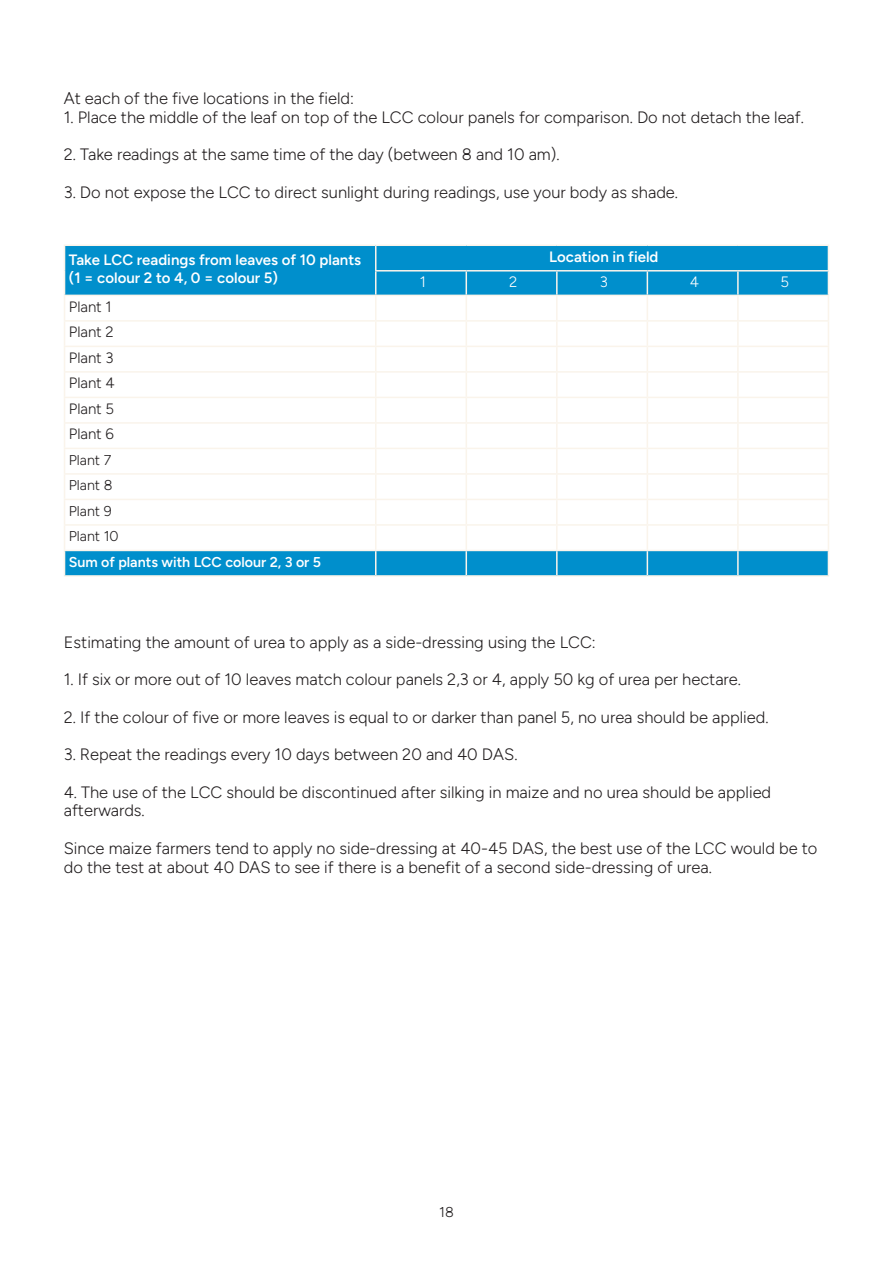
<style>
.page{position:relative;width:893px;height:1263px;background:#fff}
.page>*{position:absolute;margin:0;border:0;box-sizing:border-box;transform-origin:0 0}
.t1{font:300 16.5px/18.8px "Figtree";color:#231f20}
.t2{font:600 15px/18.8px "Figtree";color:#fff}
.t3{font:300 15px "Figtree";color:#231f20}
.t4{font:300 15px "Figtree";color:#fff}
.t5{font:600 14.25px "Figtree";color:#fff}
.t6{font:300 14.25px "Figtree";color:#231f20}
</style>
<div class="page">
<div style="left:65px;top:246px;width:763px;height:329px;background:#008fcc"></div>
<svg style="left:65px;top:296px;width:763px;height:254px"></svg>
<hr style="left:64px;top:244px;width:312px;height:2px;background:#faf4eb">
<hr style="left:376px;top:244px;width:90px;height:2px;background:#faf4eb">
<hr style="left:466px;top:244px;width:91px;height:2px;background:#faf4eb">
<hr style="left:557px;top:244px;width:90px;height:2px;background:#faf4eb">
<hr style="left:647px;top:244px;width:91px;height:2px;background:#faf4eb">
<hr style="left:738px;top:244px;width:91px;height:2px;background:#faf4eb">
<hr style="left:375px;top:270px;width:91px;height:2px;background:#faf4eb">
<hr style="left:466px;top:270px;width:91px;height:2px;background:#faf4eb">
<hr style="left:557px;top:270px;width:90px;height:2px;background:#faf4eb">
<hr style="left:556px;top:272px;width:2px;height:23px;background:#faf4eb">
<hr style="left:647px;top:270px;width:91px;height:2px;background:#faf4eb">
<hr style="left:738px;top:270px;width:91px;height:2px;background:#faf4eb">
<hr style="left:737px;top:272px;width:2px;height:23px;background:#faf4eb">
<hr style="left:64px;top:295px;width:312px;height:1px;background:#faf4eb">
<hr style="left:376px;top:295px;width:90px;height:1px;background:#faf4eb">
<hr style="left:466px;top:295px;width:91px;height:1px;background:#faf4eb">
<hr style="left:557px;top:295px;width:90px;height:1px;background:#faf4eb">
<hr style="left:556px;top:296px;width:2px;height:24px;background:#faf4eb">
<hr style="left:647px;top:295px;width:91px;height:1px;background:#faf4eb">
<hr style="left:738px;top:295px;width:91px;height:1px;background:#faf4eb">
<hr style="left:737px;top:296px;width:2px;height:24px;background:#faf4eb">
<hr style="left:64px;top:320px;width:312px;height:2px;background:#faf4eb">
<hr style="left:376px;top:320px;width:90px;height:2px;background:#faf4eb">
<hr style="left:466px;top:320px;width:91px;height:2px;background:#faf4eb">
<hr style="left:557px;top:320px;width:90px;height:2px;background:#faf4eb">
<hr style="left:556px;top:322px;width:2px;height:24px;background:#faf4eb">
<hr style="left:647px;top:320px;width:91px;height:2px;background:#faf4eb">
<hr style="left:738px;top:320px;width:91px;height:2px;background:#faf4eb">
<hr style="left:737px;top:322px;width:2px;height:24px;background:#faf4eb">
<hr style="left:64px;top:346px;width:312px;height:1px;background:#faf4eb">
<hr style="left:376px;top:346px;width:90px;height:1px;background:#faf4eb">
<hr style="left:466px;top:346px;width:91px;height:1px;background:#faf4eb">
<hr style="left:557px;top:346px;width:90px;height:1px;background:#faf4eb">
<hr style="left:556px;top:347px;width:2px;height:24px;background:#faf4eb">
<hr style="left:647px;top:346px;width:91px;height:1px;background:#faf4eb">
<hr style="left:738px;top:346px;width:91px;height:1px;background:#faf4eb">
<hr style="left:737px;top:347px;width:2px;height:24px;background:#faf4eb">
<hr style="left:64px;top:371px;width:312px;height:2px;background:#faf4eb">
<hr style="left:376px;top:371px;width:90px;height:2px;background:#faf4eb">
<hr style="left:466px;top:371px;width:91px;height:2px;background:#faf4eb">
<hr style="left:557px;top:371px;width:90px;height:2px;background:#faf4eb">
<hr style="left:556px;top:373px;width:2px;height:24px;background:#faf4eb">
<hr style="left:647px;top:371px;width:91px;height:2px;background:#faf4eb">
<hr style="left:738px;top:371px;width:91px;height:2px;background:#faf4eb">
<hr style="left:737px;top:373px;width:2px;height:24px;background:#faf4eb">
<hr style="left:64px;top:397px;width:312px;height:1px;background:#faf4eb">
<hr style="left:376px;top:397px;width:90px;height:1px;background:#faf4eb">
<hr style="left:466px;top:397px;width:91px;height:1px;background:#faf4eb">
<hr style="left:557px;top:397px;width:90px;height:1px;background:#faf4eb">
<hr style="left:556px;top:398px;width:2px;height:24px;background:#faf4eb">
<hr style="left:647px;top:397px;width:91px;height:1px;background:#faf4eb">
<hr style="left:738px;top:397px;width:91px;height:1px;background:#faf4eb">
<hr style="left:737px;top:398px;width:2px;height:24px;background:#faf4eb">
<hr style="left:64px;top:422px;width:312px;height:2px;background:#faf4eb">
<hr style="left:376px;top:422px;width:90px;height:2px;background:#faf4eb">
<hr style="left:466px;top:422px;width:91px;height:2px;background:#faf4eb">
<hr style="left:557px;top:422px;width:90px;height:2px;background:#faf4eb">
<hr style="left:556px;top:424px;width:2px;height:24px;background:#faf4eb">
<hr style="left:647px;top:422px;width:91px;height:2px;background:#faf4eb">
<hr style="left:738px;top:422px;width:91px;height:2px;background:#faf4eb">
<hr style="left:737px;top:424px;width:2px;height:24px;background:#faf4eb">
<hr style="left:64px;top:448px;width:312px;height:1px;background:#faf4eb">
<hr style="left:376px;top:448px;width:90px;height:1px;background:#faf4eb">
<hr style="left:466px;top:448px;width:91px;height:1px;background:#faf4eb">
<hr style="left:557px;top:448px;width:90px;height:1px;background:#faf4eb">
<hr style="left:556px;top:449px;width:2px;height:24px;background:#faf4eb">
<hr style="left:647px;top:448px;width:91px;height:1px;background:#faf4eb">
<hr style="left:738px;top:448px;width:91px;height:1px;background:#faf4eb">
<hr style="left:737px;top:449px;width:2px;height:24px;background:#faf4eb">
<hr style="left:64px;top:473px;width:312px;height:2px;background:#faf4eb">
<hr style="left:376px;top:473px;width:90px;height:2px;background:#faf4eb">
<hr style="left:466px;top:473px;width:91px;height:2px;background:#faf4eb">
<hr style="left:557px;top:473px;width:90px;height:2px;background:#faf4eb">
<hr style="left:556px;top:475px;width:2px;height:24px;background:#faf4eb">
<hr style="left:647px;top:473px;width:91px;height:2px;background:#faf4eb">
<hr style="left:738px;top:473px;width:91px;height:2px;background:#faf4eb">
<hr style="left:737px;top:475px;width:2px;height:24px;background:#faf4eb">
<hr style="left:64px;top:499px;width:312px;height:1px;background:#faf4eb">
<hr style="left:376px;top:499px;width:90px;height:1px;background:#faf4eb">
<hr style="left:466px;top:499px;width:91px;height:1px;background:#faf4eb">
<hr style="left:557px;top:499px;width:90px;height:1px;background:#faf4eb">
<hr style="left:556px;top:500px;width:2px;height:24px;background:#faf4eb">
<hr style="left:647px;top:499px;width:91px;height:1px;background:#faf4eb">
<hr style="left:738px;top:499px;width:91px;height:1px;background:#faf4eb">
<hr style="left:737px;top:500px;width:2px;height:24px;background:#faf4eb">
<hr style="left:64px;top:524px;width:312px;height:2px;background:#faf4eb">
<hr style="left:376px;top:524px;width:90px;height:2px;background:#faf4eb">
<hr style="left:466px;top:524px;width:91px;height:2px;background:#faf4eb">
<hr style="left:557px;top:524px;width:90px;height:2px;background:#faf4eb">
<hr style="left:556px;top:526px;width:2px;height:24px;background:#faf4eb">
<hr style="left:647px;top:524px;width:91px;height:2px;background:#faf4eb">
<hr style="left:738px;top:524px;width:91px;height:2px;background:#faf4eb">
<hr style="left:737px;top:526px;width:2px;height:24px;background:#faf4eb">
<hr style="left:64px;top:550px;width:312px;height:1px;background:#faf4eb">
<svg style="left:64px;top:246px;width:1px;height:329px"></svg>
<hr style="left:376px;top:550px;width:90px;height:1px;background:#faf4eb">
<svg style="left:375px;top:246px;width:1px;height:329px"></svg>
<hr style="left:466px;top:550px;width:91px;height:1px;background:#faf4eb">
<svg style="left:466px;top:272px;width:1px;height:303px"></svg>
<hr style="left:557px;top:550px;width:90px;height:1px;background:#faf4eb">
<hr style="left:556px;top:551px;width:2px;height:24px;background:#faf4eb">
<hr style="left:647px;top:550px;width:91px;height:1px;background:#faf4eb">
<svg style="left:647px;top:272px;width:1px;height:303px"></svg>
<hr style="left:738px;top:550px;width:91px;height:1px;background:#faf4eb">
<hr style="left:737px;top:551px;width:2px;height:24px;background:#faf4eb">
<svg style="left:828px;top:246px;width:1px;height:329px"></svg>
<hr style="left:64px;top:575px;width:312px;height:2px;background:#faf4eb">
<hr style="left:376px;top:575px;width:90px;height:2px;background:#faf4eb">
<hr style="left:466px;top:575px;width:91px;height:2px;background:#faf4eb">
<hr style="left:557px;top:575px;width:90px;height:2px;background:#faf4eb">
<hr style="left:647px;top:575px;width:91px;height:2px;background:#faf4eb">
<hr style="left:738px;top:575px;width:91px;height:2px;background:#faf4eb">
<p class="t1" style="left:64px;top:89px;width:292px">At each of the five locations in the field:</p>
<p class="t1" style="left:64px;top:107px;width:742px">1. Place the middle of the leaf on top of the LCC colour panels for comparison. Do not detach the leaf.</p>
<p class="t1" style="left:64px;top:145px;width:497px">2. Take readings at the same time of the day (between 8 and 10 am).</p>
<p class="t1" style="left:64px;top:182px;width:616px">3. Do not expose the LCC to direct sunlight during readings, use your body as shade.</p>
<p class="t2" style="left:69px;top:250px;width:294px">Take LCC readings from leaves of 10 plants (1 = colour 2 to 4, 0 = colour 5)</p>
<p class="t2" style="left:549px;top:247px;width:111px">Location in field</p>
<p class="t4" style="left:420px;top:273px;width:8px">1</p>
<p class="t4" style="left:509px;top:273px;width:10px">2</p>
<p class="t4" style="left:600px;top:273px;width:10px">3</p>
<p class="t4" style="left:690px;top:273px;width:11px">4</p>
<p class="t4" style="left:781px;top:273px;width:10px">5</p>
<p class="t3" style="left:69px;top:298px;width:44px">Plant 1</p>
<p class="t3" style="left:69px;top:324px;width:47px">Plant 2</p>
<p class="t3" style="left:69px;top:349px;width:46px">Plant 3</p>
<p class="t3" style="left:69px;top:375px;width:48px">Plant 4</p>
<p class="t3" style="left:69px;top:400px;width:47px">Plant 5</p>
<p class="t3" style="left:69px;top:426px;width:47px">Plant 6</p>
<p class="t6" style="left:69px;top:452px;width:44px">Plant 7</p>
<p class="t6" style="left:69px;top:477px;width:45px">Plant 8</p>
<p class="t6" style="left:69px;top:503px;width:44px">Plant 9</p>
<p class="t6" style="left:69px;top:528px;width:51px">Plant 10</p>
<p class="t5" style="left:69px;top:553px;width:254px">Sum of plants with LCC colour 2, 3 or 5</p>
<p class="t1" style="left:64px;top:632px;width:533px">Estimating the amount of urea to apply as a side-dressing using the LCC:</p>
<p class="t1" style="left:64px;top:670px;width:679px">1. If six or more out of 10 leaves match colour panels 2,3 or 4, apply 50 kg of urea per hectare.</p>
<p class="t1" style="left:64px;top:707px;width:706px">2. If the colour of five or more leaves is equal to or darker than panel 5, no urea should be applied.</p>
<p class="t1" style="left:64px;top:745px;width:455px">3. Repeat the readings every 10 days between 20 and 40 DAS.</p>
<p class="t1" style="left:64px;top:782px;width:709px">4. The use of the LCC should be discontinued after silking in maize and no urea should be applied afterwards.</p>
<p class="t1" style="left:64px;top:839px;width:755px">Since maize farmers tend to apply no side-dressing at 40-45 DAS, the best use of the LCC would be to do the test at about 40 DAS to see if there is a benefit of a second side-dressing of urea.</p>
<p class="t6" style="left:439px;top:1204px;width:16px">18</p>
</div>
